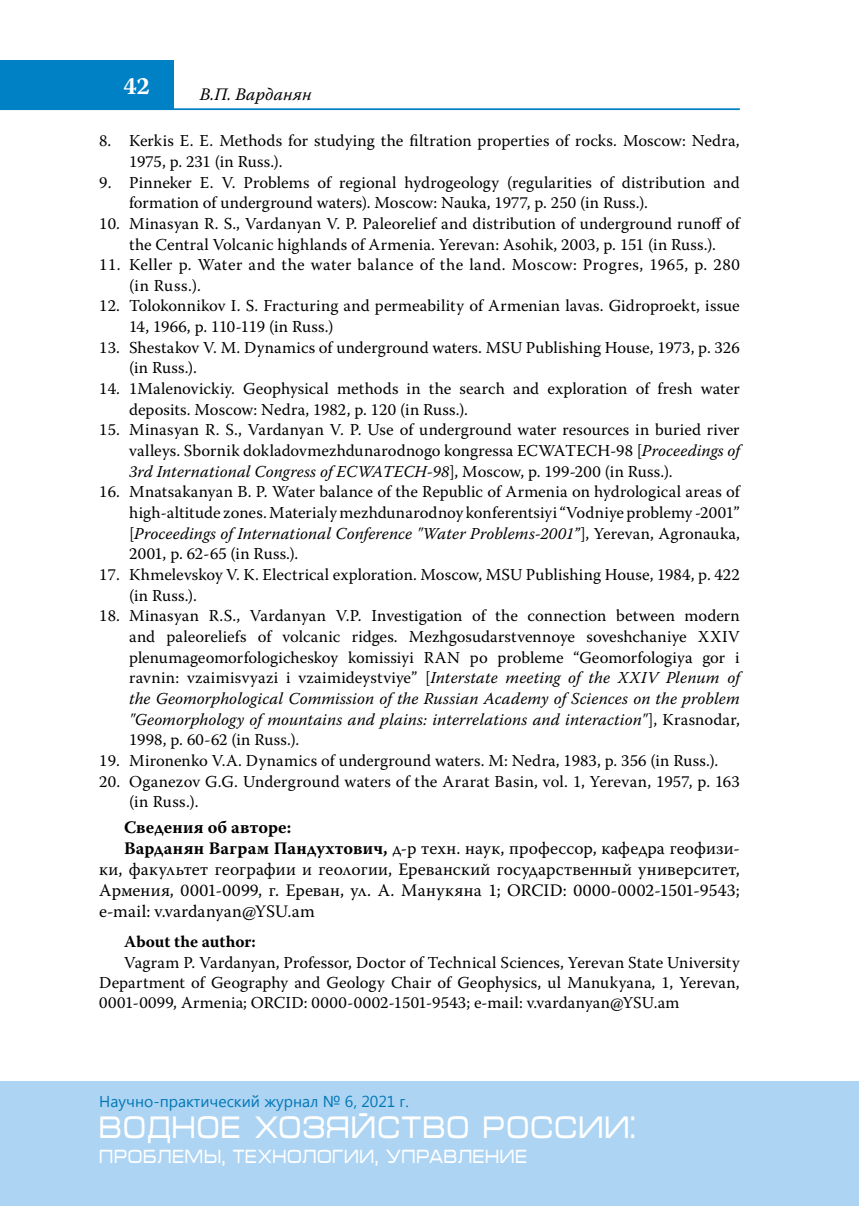
<style>
.page{position:relative;width:859px;height:1206px;background:#fff}
.page>*{position:absolute;margin:0;border:0;box-sizing:border-box;transform-origin:0 0}
.t1{font:31.5px "Micra C";letter-spacing:.005em;color:#fff;scale:.83 1}
.t2{font:700 24.5px "Warnock Pro";color:#fff}
.t3{font:19.25px "Micra";color:#fff;scale:.8 1}
.t4{font:17.5px "Warnock Pro";letter-spacing:.01em;color:#000}
.t5{font:700 17.5px "Warnock Pro";letter-spacing:.005em;color:#000}
.t6{font:italic 17.5px "Warnock Pro";letter-spacing:.01em;color:#000}
.t7{font:16.62px/20.7px "Warnock Pro";letter-spacing:.01em;color:#000}
.t8{font:16.62px/20.7px "Warnock Pro";letter-spacing:.03em;color:#000}
.t9{font:700 16.62px "Warnock Pro";color:#000}
.t10{font:15.75px "Segoe UI";color:#0077b6}
.s1{font-style:italic}
.s2{font-weight:700}
</style>
<div class="page">
<div style="left:0;top:1081px;width:858px;height:124px;background:#add4f3"></div>
<hr style="left:0;top:108px;width:739px;height:2px;background:#0080c5">
<div style="left:0;top:60px;width:174px;height:50px;background:#0080c5"></div>
<h2 class="t2" style="left:123px;top:71px;width:28px">42</h2>
<p class="t6" style="left:200px;top:83px;width:113px">В.П. Варданян</p>
<p class="t7" style="left:129px;top:130px;width:612px;text-indent:-30px">8. Kerkis E. E. Methods for studying the filtration properties of rocks. Moscow: Nedra,<br>1975, p. 231 (in Russ.).</p>
<p class="t7" style="left:129px;top:171px;width:612px;text-indent:-30px">9. Pinneker E. V. Problems of regional hydrogeology (regularities of distribution and formation of underground waters). Moscow: Nauka, 1977, p. 250 (in Russ.).</p>
<p class="t7" style="left:99px;top:213px;width:641px;text-align:center">10. Minasyan R. S., Vardanyan V. P. Paleorelief and distribution of underground runoff of the Central Volcanic highlands of Armenia. Yerevan: Asohik, 2003, p. 151 (in Russ.).</p>
<p class="t8" style="left:129px;top:254px;width:612px;text-indent:-30px">11. Keller p. Water and the water balance of the land. Moscow: Progres, 1965, p. 280 (in Russ.).</p>
<p class="t7" style="left:129px;top:295px;width:612px;text-indent:-30px">12. Tolokonnikov I. S. Fracturing and permeability of Armenian lavas. Gidroproekt, issue<br>14, 1966, p. 110-119 (in Russ.)</p>
<p class="t7" style="left:129px;top:337px;width:612px;text-indent:-30px">13. Shestakov V. M. Dynamics of underground waters. MSU Publishing House, 1973, p. 326 (in Russ.).</p>
<p class="t7" style="left:129px;top:378px;width:612px;text-indent:-30px">14. 1Malenovickiy. Geophysical methods in the search and exploration of fresh water deposits. Moscow: Nedra, 1982, p. 120 (in Russ.).</p>
<p class="t7" style="left:129px;top:419px;width:612px;text-align:justify;text-indent:-30px">15. Minasyan R. S., Vardanyan V. P. Use of underground water resources in buried river valleys. Sbornik dokladovmezhdunarodnogo kongressa ECWATECH-98 [<span class="s1">Proceedings of 3rd International Congress of ECWATECH-98</span>], Moscow, p. 199-200 (in Russ.).</p>
<p class="t7" style="left:129px;top:481px;width:612px;text-align:justify;text-indent:-30px">16. Mnatsakanyan B. P. Water balance of the Republic of Armenia on hydrological areas of high-altitude zones. Materialy mezhdunarodnoy konferentsiyi “Vodniye problemy -2001” [<span class="s1">Proceedings of International Conference "Water Problems-2001”</span>], Yerevan, Agronauka, 2001, p. 62-65 (in Russ.).</p>
<p class="t7" style="left:129px;top:564px;width:612px;text-indent:-30px">17. Khmelevskoy V. K. Electrical exploration. Moscow, MSU Publishing House, 1984, p. 422 (in Russ.).</p>
<p class="t7" style="left:129px;top:605px;width:612px;text-align:justify;text-indent:-30px">18. Minasyan R.S., Vardanyan V.P. Investigation of the connection between modern and paleoreliefs of volcanic ridges. Mezhgosudarstvennoye soveshchaniye XXIV plenumageomorfologicheskoy komissiyi RAN po probleme “Geomorfologiya gor i ravnin: vzaimisvyazi i vzaimideystviye” [<span class="s1">Interstate meeting of the XXIV Plenum of the Geomorphological Commission of the Russian Academy of Sciences on the problem "Geomorphology of mountains and plains: interrelations and interaction"</span>], Krasnodar, 1998, p. 60-62 (in Russ.).</p>
<p class="t7" style="left:99px;top:750px;width:620px">19. Mironenko V.A. Dynamics of underground waters. M: Nedra, 1983, p. 356 (in Russ.).</p>
<p class="t7" style="left:129px;top:770px;width:612px;text-indent:-30px">20. Oganezov G.G. Underground waters of the Ararat Basin, vol. 1, Yerevan, 1957, p. 163 (in Russ.).</p>
<p class="t5" style="left:124px;top:817px;width:168px">Сведения об авторе:</p>
<p class="t4" style="left:124px;top:838px;width:617px"><span class="s2">Варданян Ваграм Пандухтович,</span> д-р техн. наук, профессор, кафедра геофизи-</p>
<p class="t4" style="left:99px;top:859px;width:641px">ки, факультет географии и геологии, Ереванский государственный университет,</p>
<p class="t4" style="left:99px;top:880px;width:641px">Армения, 0001-0099, г. Ереван, ул. А. Манукяна 1; ORCID: 0000-0002-1501-9543;</p>
<p class="t4" style="left:99px;top:901px;width:217px">e-mail: v.vardanyan@YSU.am</p>
<p class="t9" style="left:124px;top:932px;width:133px">About the author:</p>
<p class="t7" style="left:99px;top:951px;width:641px;line-height:20.1px;text-align:justify;text-indent:25px">Vagram P. Vardanyan, Professor, Doctor of Technical Sciences, Yerevan State University Department of Geography and Geology Chair of Geophysics, ul Manukyana, 1, Yerevan, 0001-0099, Armenia; ORCID: 0000-0002-1501-9543; e-mail: v.vardanyan@YSU.am</p>
<p class="t10" style="left:99px;top:1090px;width:311px">Научно-практический журнал № 6, 2021 г.</p>
<p class="t3" style="left:99px;top:1145px;width:185px">проблемы, техно</p>
<p class="t3" style="left:302px;top:1145px;width:231px">логии, управление</p>
<h1 class="t1" style="left:99px;top:1114px;width:647px">ВОДНОЕ ХОЗЯЙСТВО РОССИИ:</h1>
</div>
